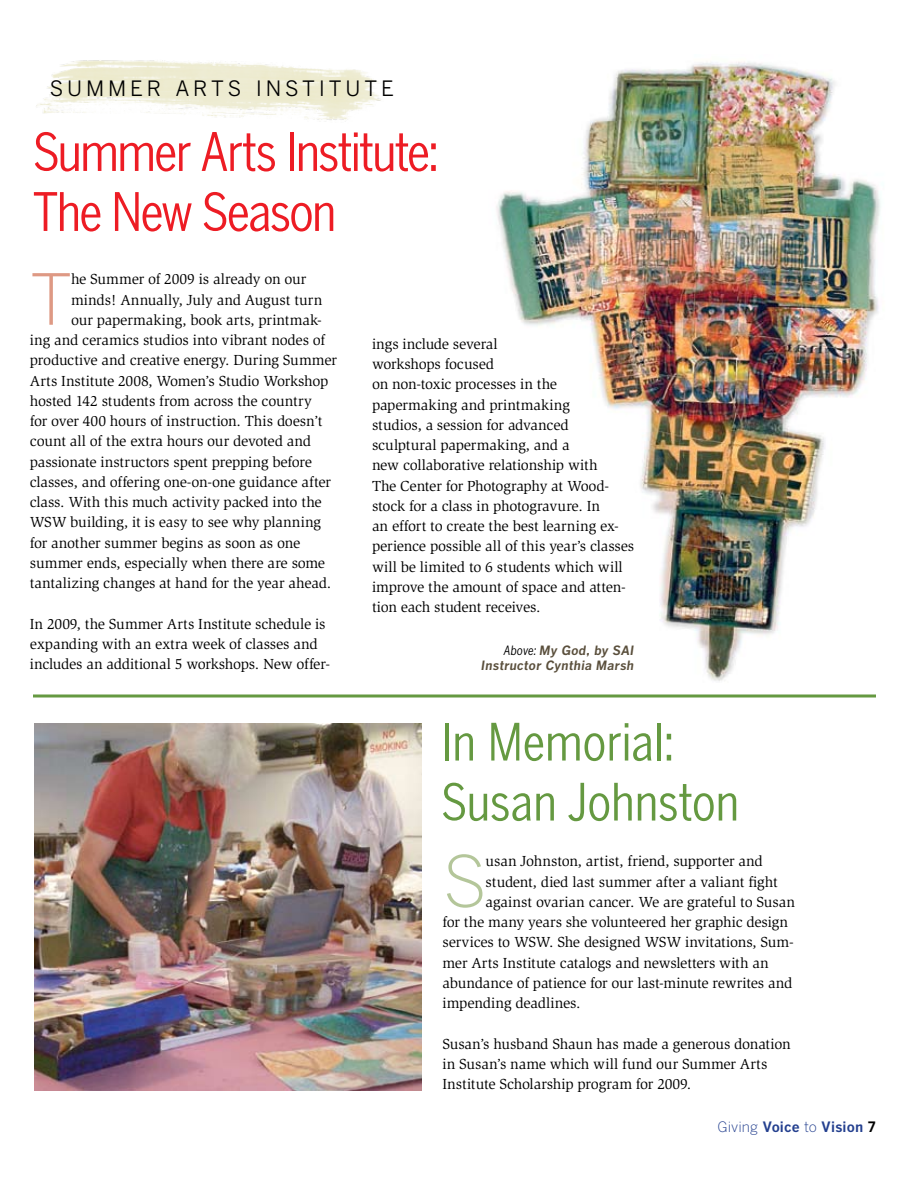
<style>
.page{position:relative;width:918px;height:1188px;background:#fff}
.page>*{position:absolute;margin:0;border:0;box-sizing:border-box;transform-origin:0 0}
.t1{font:300 69.75px "Benton Gothic";color:#de9984}
.t2{font:300 69.75px "Benton Gothic";color:#b4c69a}
.t3{font:52.5px/60px "Benton Gothic Cond";letter-spacing:-.04em;color:#ed1c24}
.t4{font:51px/60px "Benton Gothic Cond";letter-spacing:-.015em;color:#659941}
.t5{font:21px "Benton Gothic";letter-spacing:.185em;color:#000}
.t6{font:15px/20.2px "Slimbach";letter-spacing:-.01em;color:#000}
.t7{font:700 14.25px "Benton Gothic";letter-spacing:.01em;color:#24408f}
.t8{font:italic 700 12.75px/15px "Benton Gothic";letter-spacing:.01em;color:#5a4f3c;text-align:right}
.s1{font-family:"Benton Gothic Cond";font-weight:400;color:#000}
.s2{font-weight:300}
</style>
<div class="page">
<img style="left:36px;top:60px;width:345px;height:60px">
<img style="left:496px;top:62px;width:385px;height:619px">
<svg style="left:33px;top:694px;width:843px;height:4px;background:#8bb270"></svg>
<img style="left:34px;top:723px;width:388px;height:367px">
<h3 class="t5" style="left:50px;top:76px;width:96px">SU MMER</h3>
<h3 class="t5" style="left:175px;top:76px;width:34px">ARTS</h3>
<h3 class="t5" style="left:256px;top:76px;width:16px">INST</h3>
<h3 class="t5" style="left:319px;top:76px;width:27px">ITUTE</h3>
<h2 class="t3" style="left:33px;top:121px;width:408px">Summer Arts Institute:<br>The New Season</h2>
<h1 class="t1" style="left:30px;top:258px;width:44px">T</h1>
<p class="t6" style="left:71px;top:269px;width:237px">he Summer of 2009 is already on our</p>
<p class="t6" style="left:71px;top:289px;width:253px">minds! Annually, July and August turn</p>
<p class="t6" style="left:71px;top:310px;width:252px">our papermaking, book arts, printmak-</p>
<p class="t6" style="left:30px;top:330px;width:297px">ing and ceramics studios into vibrant nodes of</p>
<p class="t6" style="left:30px;top:350px;width:309px">productive and creative energy. During Summer</p>
<p class="t6" style="left:30px;top:370px;width:300px">Arts Institute 2008, Women’s Studio Workshop</p>
<p class="t6" style="left:30px;top:391px;width:283px">hosted 142 students from across the country</p>
<p class="t6" style="left:30px;top:411px;width:294px">for over 400 hours of instruction. This doesn’t</p>
<p class="t6" style="left:30px;top:431px;width:283px">count all of the extra hours our devoted and</p>
<p class="t6" style="left:30px;top:451px;width:284px">passionate instructors spent prepping before</p>
<p class="t6" style="left:30px;top:472px;width:303px">classes, and offering one-on-one guidance after</p>
<p class="t6" style="left:30px;top:492px;width:294px">class. With this much activity packed into the</p>
<p class="t6" style="left:30px;top:512px;width:293px">WSW building, it is easy to see why planning</p>
<p class="t6" style="left:30px;top:532px;width:272px">for another summer begins as soon as one</p>
<p class="t6" style="left:30px;top:553px;width:297px">summer ends, especially when there are some</p>
<p class="t6" style="left:30px;top:573px;width:303px">tantalizing changes at hand for the year ahead.</p>
<p class="t6" style="left:30px;top:613px;width:302px">In 2009, the Summer Arts Institute schedule is expanding with an extra week of classes and includes an additional 5 workshops. New offer-</p>
<p class="t6" style="left:372px;top:334px;width:264px">ings include several<br>workshops focused<br>on non-toxic processes in the papermaking and printmaking<br>studios, a session for advanced sculptural papermaking, and a<br>new collaborative relationship with<br>The Center for Photography at Wood&shy;stock for a class in photogravure. In<br>an effort to create the best learning ex&shy;perience possible all of this year’s classes will be limited to 6 students which will improve the amount of space and atten&shy;tion each student receives.</p>
<p class="t8" style="left:481px;top:643px;width:154px"><span class="s1">Above:</span> My God, by SAI<br>Instructor Cynthia Marsh</p>
<h3 class="t4" style="left:441px;top:711px;width:300px">In Memorial:<br>Susan Johnston</h3>
<h1 class="t2" style="left:442px;top:840px;width:46px">S</h1>
<p class="t6" style="left:486px;top:851px;width:279px">usan Johnston, artist, friend, supporter and</p>
<p class="t6" style="left:486px;top:871px;width:294px">student, died last summer after a valiant fight</p>
<p class="t6" style="left:486px;top:892px;width:311px">against ovarian cancer. We are grateful to Susan</p>
<p class="t6" style="left:442px;top:912px;width:347px">for the many years she volunteered her graphic design</p>
<p class="t6" style="left:442px;top:932px;width:353px">services to WSW. She designed WSW invitations, Sum-</p>
<p class="t6" style="left:442px;top:952px;width:328px">mer Arts Institute catalogs and newsletters with an</p>
<p class="t6" style="left:442px;top:973px;width:351px">abundance of patience for our last-minute rewrites and</p>
<p class="t6" style="left:442px;top:993px;width:139px">impending deadlines.</p>
<p class="t6" style="left:442px;top:1033px;width:350px">Susan’s husband Shaun has made a generous donation in Susan’s name which will fund our Summer Arts<br>Institute Scholarship program for 2009.</p>
<p class="t7" style="left:717px;top:1118px;width:147px"><span class="s2">Giving</span> Voice <span class="s2">to</span> Vision</p>
</div>
